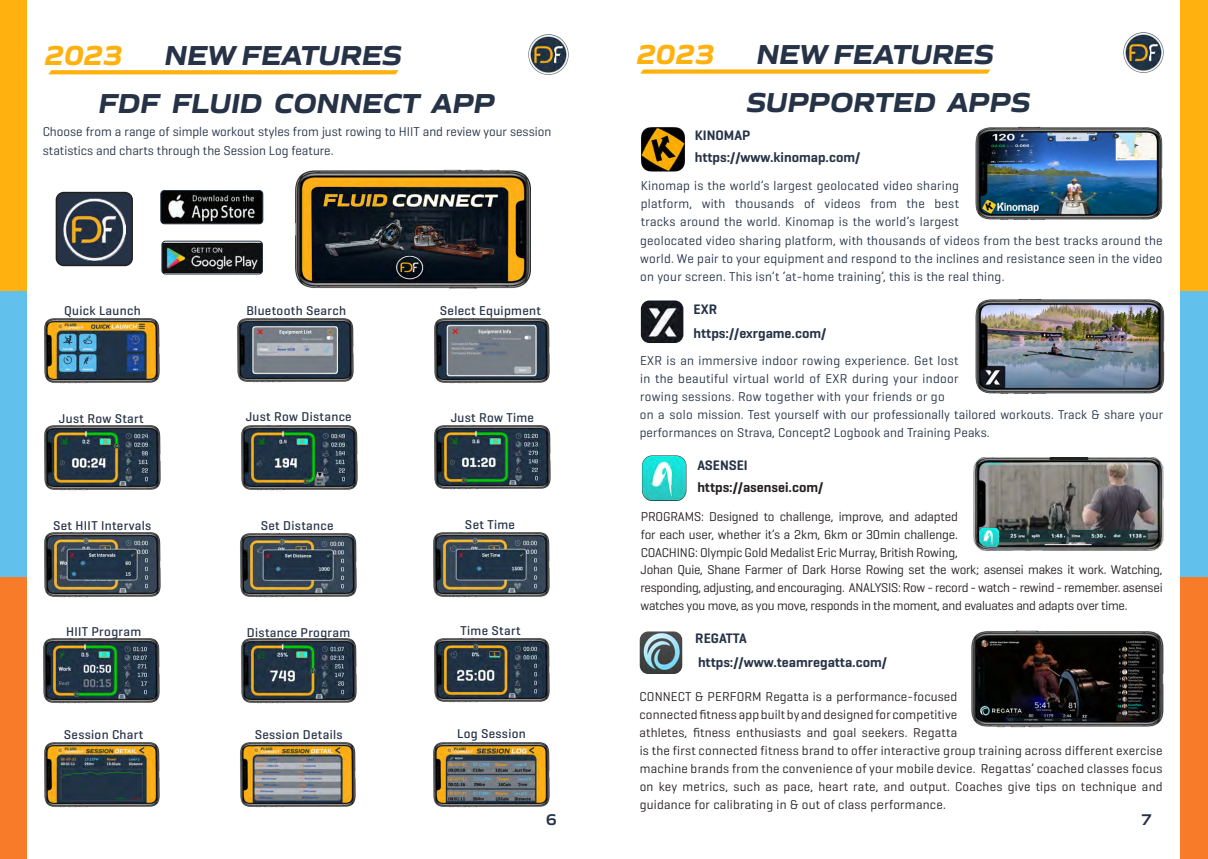
<style>
.page{position:relative;width:1208px;height:859px;background:#fff}
.page>*{position:absolute;margin:0;border:0;box-sizing:border-box;transform-origin:0 0}
.t1{font:italic 700 28.3px/47.8px "Gomme Sans";color:#263246}
.t2{font:italic 700 28.3px "Gomme Sans";color:#ffb10f}
.t3{font:600 16px "Gomme Sans";color:#263246}
.t4{font:600 14px/24px "Geogrotesque";color:#263246}
.t5{font:600 14px "Geogrotesque";color:#241f1f}
.t6{font:13px/18px "Geogrotesque";letter-spacing:-.005em;color:#241f1f;text-align:justify}
.t7{font:13px/18px "Geogrotesque";letter-spacing:.02em;color:#263246;text-align:justify}
.t8{font:500 13px "Geogrotesque";letter-spacing:.025em;color:#263246}
.t9{font:13px/19px "Geogrotesque";color:#263246}
</style>
<div class="page">
<img style="left:162px;top:242px;width:99px;height:31px">
<div style="left:162px;top:241px;width:101px;height:33px;border:1px solid #263246;border-radius:4px"></div>
<img style="left:161px;top:191px;width:102px;height:33px">
<div style="left:160px;top:190px;width:103px;height:34px;border:1px solid #263246;border-radius:4px"></div>
<img style="left:295px;top:169px;width:235px;height:120px">
<div style="left:56px;top:193px;width:76px;height:72px;background:#263246;border-radius:7px"></div>
<div style="left:56px;top:192px;width:77px;height:74px;border:1px solid #241f1f;border-radius:7px"></div>
<img style="left:63px;top:198px;width:62px;height:62px">
<div style="left:1180px;top:0;width:28px;height:291px;background:#ffb10f"></div>
<div style="left:1180px;top:576px;width:28px;height:283px;background:#f87b29"></div>
<div style="left:1180px;top:291px;width:28px;height:285px;background:#62c0ec"></div>
<svg style="left:48px;top:70px;width:350px;height:4px"></svg>
<img style="left:44px;top:318px;width:116px;height:65px">
<img style="left:44px;top:425px;width:117px;height:65px">
<img style="left:44px;top:532px;width:117px;height:65px">
<img style="left:43px;top:638px;width:117px;height:65px">
<img style="left:44px;top:742px;width:116px;height:65px">
<img style="left:237px;top:317px;width:117px;height:66px">
<img style="left:241px;top:425px;width:117px;height:65px">
<img style="left:240px;top:532px;width:117px;height:66px">
<img style="left:241px;top:638px;width:116px;height:65px">
<img style="left:240px;top:742px;width:116px;height:65px">
<img style="left:434px;top:318px;width:116px;height:66px">
<img style="left:434px;top:424px;width:117px;height:66px">
<img style="left:433px;top:532px;width:117px;height:65px">
<img style="left:434px;top:637px;width:116px;height:66px">
<img style="left:433px;top:742px;width:117px;height:65px">
<div style="left:0;top:0;width:26px;height:292px;background:#ffb10f"></div>
<div style="left:0;top:577px;width:26px;height:282px;background:#f87b29"></div>
<div style="left:0;top:292px;width:26px;height:285px;background:#62c0ec"></div>
<img style="left:528px;top:34px;width:41px;height:41px">
<img style="left:1123px;top:32px;width:41px;height:41px">
<svg style="left:640px;top:69px;width:350px;height:5px;background:#ffbc34"></svg>
<img style="left:975px;top:126px;width:188px;height:94px">
<img style="left:975px;top:299px;width:190px;height:95px">
<img style="left:973px;top:458px;width:190px;height:93px">
<img style="left:641px;top:456px;width:46px;height:45px">
<img style="left:639px;top:631px;width:43px;height:43px">
<img style="left:971px;top:630px;width:193px;height:98px">
<img style="left:641px;top:127px;width:44px;height:44px">
<img style="left:641px;top:300px;width:42px;height:43px">
<img style="left:978px;top:528px;width:21px;height:19px">
<h1 class="t2" style="left:45px;top:33px;width:80px">2023</h1>
<h1 class="t1" style="left:164px;top:29px;width:239px">NEW FEATURES</h1>
<h1 class="t1" style="left:98px;top:76px;width:398px">FDF FLUID CONNECT APP</h1>
<p class="t9" style="left:43px;top:122px;width:510px">Choose from a range of simple workout styles from just rowing to HIIT and review your session statistics and charts through the Session Log feature.</p>
<p class="t8" style="left:64px;top:302px;width:78px">Quick Launch</p>
<p class="t8" style="left:246px;top:303px;width:101px">Bluetooth Search</p>
<p class="t8" style="left:440px;top:303px;width:103px">Select Equipment</p>
<p class="t8" style="left:59px;top:410px;width:86px">Just Row Start</p>
<p class="t8" style="left:246px;top:409px;width:107px">Just Row Distance</p>
<p class="t8" style="left:451px;top:410px;width:85px">Just Row Time</p>
<p class="t8" style="left:53px;top:517px;width:100px">Set HIIT Intervals</p>
<p class="t8" style="left:261px;top:517px;width:74px">Set Distance</p>
<p class="t8" style="left:465px;top:516px;width:52px">Set Time</p>
<p class="t8" style="left:66px;top:624px;width:77px">HIIT Program</p>
<p class="t8" style="left:247px;top:624px;width:105px">Distance Program</p>
<p class="t8" style="left:460px;top:623px;width:62px">Time Start</p>
<p class="t8" style="left:64px;top:726px;width:81px">Session Chart</p>
<p class="t8" style="left:255px;top:727px;width:89px">Session Details</p>
<p class="t8" style="left:457px;top:725px;width:70px">Log Session</p>
<h1 class="t2" style="left:636px;top:32px;width:80px">2023</h1>
<h1 class="t1" style="left:746px;top:28px;width:285px;text-indent:10px">NEW FEATURES<br>SUPPORTED APPS</h1>
<p class="t4" style="left:694px;top:124px;width:167px;line-height:22px">KINOMAP https://www.kinomap.com/</p>
<p class="t7" style="left:641px;top:177px;width:320px">Kinomap is the world’s largest geolocated video sharing platform, with thousands of videos from the best tracks around the world. Kinomap is the world’s largest</p>
<p class="t7" style="left:640px;top:231px;width:524px">geolocated video sharing platform, with thousands of videos from the best tracks around the world. We pair to your equipment and respond to the inclines and resistance seen in the video on your screen. This isn’t ‘at-home training’, this is the real thing.</p>
<p class="t4" style="left:693px;top:297px;width:134px">EXR https://exrgame.com/</p>
<p class="t7" style="left:640px;top:351px;width:320px">EXR is an immersive indoor rowing experience. Get lost in the beautiful virtual world of EXR during your indoor rowing sessions. Row together with your friends or go</p>
<p class="t7" style="left:639px;top:405px;width:525px">on a solo mission. Test yourself with our professionally tailored workouts. Track &amp; share your performances on Strava, Concept2 Logbook and Training Peaks.</p>
<p class="t4" style="left:697px;top:453px;width:52px">ASENSEI</p>
<p class="t5" style="left:697px;top:479px;width:127px">https://asensei.com/</p>
<p class="t6" style="left:641px;top:507px;width:318px">PROGRAMS: Designed to challenge, improve, and adapted for each user, whether it’s a 2km, 6km or 30min challenge.<br>COACHING: Olympic Gold Medalist Eric Murray, British Rowing,</p>
<p class="t6" style="left:640px;top:560px;width:523px">Johan Quie, Shane Farmer of Dark Horse Rowing set the work; asensei makes it work. Watching, responding, adjusting, and encouraging. ANALYSIS: Row - record - watch - rewind - remember. asensei watches you move, as you move, responds in the moment, and evaluates and adapts over time.</p>
<p class="t4" style="left:695px;top:626px;width:193px">REGATTA https://www.teamregatta.com/</p>
<p class="t6" style="left:639px;top:687px;width:319px">CONNECT &amp; PERFORM Regatta is a performance-focused connected fitness app built by and designed for competitive athletes, fitness enthusiasts and goal seekers. Regatta</p>
<p class="t6" style="left:639px;top:741px;width:524px">is the first connected fitness brand to offer interactive group training across different exercise machine brands from the convenience of your mobile device. Regattas’ coached classes focus on key metrics, such as pace, heart rate, and output. Coaches give tips on technique and guidance for calibrating in &amp; out of class performance.</p>
<p class="t3" style="left:545px;top:807px;width:13px">6</p>
<p class="t3" style="left:1141px;top:807px;width:13px">7</p>
</div>
